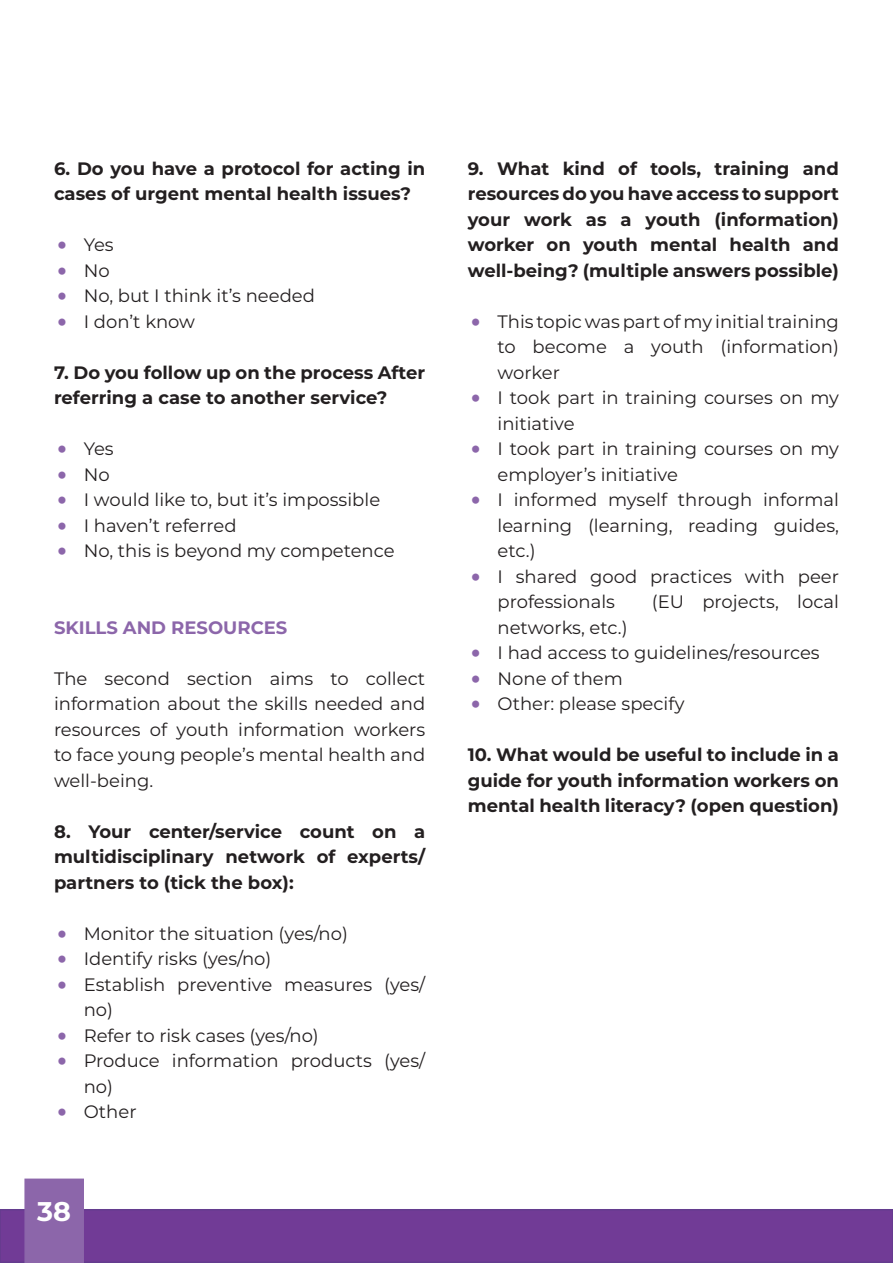
<style>
.page{position:relative;width:893px;height:1263px;background:#fff}
.page>*{position:absolute;margin:0;border:0;box-sizing:border-box;transform-origin:0 0}
.t1{font:700 27px "Montserrat";color:#fff}
.TEXT_BASICO{font:18px/25.5px "Montserrat";color:#231f20}
.TEXT_BASICO-2{font:700 18px/25.5px "Montserrat";color:#231f20;text-align:justify}
.TEXT_BASICO-3{font:700 18px "Montserrat";color:#8c66aa}
.s1{font-family:"Minion Pro";font-size:27px;color:#8c66aa}
</style>
<div class="page">
<div style="left:0;top:1209px;width:893px;height:54px;background:#713b96;border:2px solid #643c8e"></div>
<div style="left:24px;top:1178px;width:60px;height:85px;background:#8c66aa;border:2px solid #8c66aa"></div>
<p class="TEXT_BASICO-2" style="left:54px;top:155px;width:373px">6. Do you have a protocol for acting in cases of urgent mental health issues?</p>
<p class="TEXT_BASICO" style="left:57px;top:231px;width:59px"><span class="s1">•</span> Yes</p>
<p class="TEXT_BASICO" style="left:57px;top:257px;width:54px"><span class="s1">•</span> No</p>
<p class="TEXT_BASICO" style="left:57px;top:282px;width:260px"><span class="s1">•</span> No, but I think it’s needed</p>
<p class="TEXT_BASICO" style="left:57px;top:308px;width:140px"><span class="s1">•</span> I don’t know</p>
<p class="TEXT_BASICO-2" style="left:54px;top:359px;width:373px">7. Do you follow up on the process After referring a case to another service?</p>
<p class="TEXT_BASICO" style="left:57px;top:435px;width:59px"><span class="s1">•</span> Yes</p>
<p class="TEXT_BASICO" style="left:57px;top:461px;width:54px"><span class="s1">•</span> No</p>
<p class="TEXT_BASICO" style="left:57px;top:486px;width:325px"><span class="s1">•</span> I would like to, but it’s impossible</p>
<p class="TEXT_BASICO" style="left:57px;top:512px;width:181px"><span class="s1">•</span> I haven’t referred</p>
<p class="TEXT_BASICO" style="left:57px;top:537px;width:339px"><span class="s1">•</span> No, this is beyond my competence</p>
<p class="TEXT_BASICO-3" style="left:54px;top:614px;width:235px">SKILLS AND RESOURCES</p>
<p class="TEXT_BASICO" style="left:54px;top:665px;width:373px;text-align:justify">The second section aims to collect information about the skills needed and resources of youth information workers to face young people’s mental health and well-being.</p>
<p class="TEXT_BASICO-2" style="left:54px;top:818px;width:373px">8. Your center/service count on a multidisciplinary network of experts/ partners to (tick the box):</p>
<p class="TEXT_BASICO" style="left:57px;top:920px;width:293px"><span class="s1">•</span> Monitor the situation (yes/no)</p>
<p class="TEXT_BASICO" style="left:57px;top:945px;width:216px"><span class="s1">•</span> Identify risks (yes/no)</p>
<p class="TEXT_BASICO" style="left:84px;top:971px;width:343px;text-indent:-27px"><span class="s1">•</span> Establish preventive measures (yes/ no)</p>
<p class="TEXT_BASICO" style="left:57px;top:1022px;width:264px"><span class="s1">•</span> Refer to risk cases (yes/no)</p>
<p class="TEXT_BASICO" style="left:84px;top:1047px;width:343px;text-indent:-27px"><span class="s1">•</span> Produce information products (yes/ no)</p>
<p class="TEXT_BASICO" style="left:57px;top:1098px;width:81px"><span class="s1">•</span> Other</p>
<h1 class="t1" style="left:37px;top:1192px;width:35px">38</h1>
<p class="TEXT_BASICO-2" style="left:468px;top:155px;width:373px">9. What kind of tools, training and resources do you have access to support your work as a youth (information) worker on youth mental health and well-being? (multiple answers possible)</p>
<p class="TEXT_BASICO" style="left:497px;top:308px;width:343px;text-align:justify;text-indent:-27px"><span class="s1">•</span> This topic was part of my initial training to become a youth (information) worker</p>
<p class="TEXT_BASICO" style="left:497px;top:384px;width:343px;text-indent:-27px"><span class="s1">•</span> I took part in training courses on my initiative</p>
<p class="TEXT_BASICO" style="left:497px;top:435px;width:343px;text-indent:-27px"><span class="s1">•</span> I took part in training courses on my employer’s initiative</p>
<p class="TEXT_BASICO" style="left:497px;top:486px;width:343px;text-align:justify;text-indent:-27px"><span class="s1">•</span> I informed myself through informal learning (learning, reading guides, etc.)</p>
<p class="TEXT_BASICO" style="left:497px;top:563px;width:343px;text-indent:-27px"><span class="s1">•</span> I shared good practices with peer professionals</p>
<p class="TEXT_BASICO" style="left:652px;top:588px;width:189px">(EU projects, local</p>
<p class="TEXT_BASICO" style="left:497px;top:614px;width:132px">networks, etc.)</p>
<p class="TEXT_BASICO" style="left:470px;top:639px;width:351px"><span class="s1">•</span> I had access to guidelines/resources</p>
<p class="TEXT_BASICO" style="left:470px;top:665px;width:154px"><span class="s1">•</span> None of them</p>
<p class="TEXT_BASICO" style="left:470px;top:690px;width:215px"><span class="s1">•</span> Other: please specify</p>
<p class="TEXT_BASICO-2" style="left:468px;top:741px;width:373px">10. What would be useful to include in a guide for youth information workers on mental health literacy? (open question)</p>
</div>
